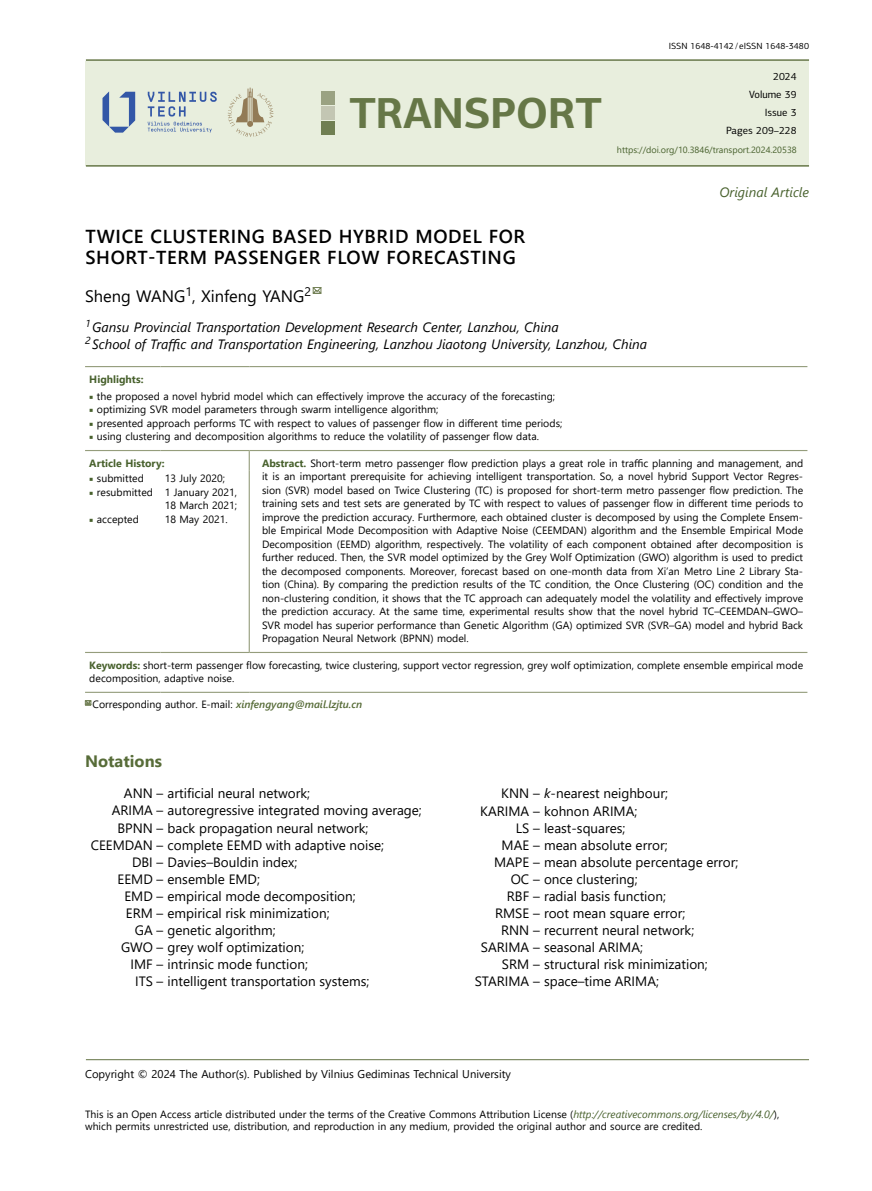
<style>
.page{position:relative;width:872px;height:1191px;background:#fff}
.page>*{position:absolute;margin:0;border:0;box-sizing:border-box;transform-origin:0 0}
.t1{font:700 43.5px "PF Centro Sans Pro";letter-spacing:-.01em;color:#667747}
.t2{font:600 18.75px/21px "Segoe UI";letter-spacing:.035em;color:#000}
.t3{font:16.5px "Segoe UI";color:#000}
.t4{font:700 16.5px "Segoe UI";color:#576c38}
.t5{font:13.5px "Segoe UI";color:#000}
.t6{font:italic 13.5px/17.2px "Segoe UI";color:#000}
.t7{font:italic 13.5px "Segoe UI";color:#48612d}
.t8{font:11.25px "Segoe UI";color:#000}
.t9{font:10.5px/13.5px "Segoe UI";color:#000}
.t10{font:10.5px/17.9px "PF Centro Sans Pro";color:#000;text-align:right}
.t11{font:700 10.5px "Segoe UI";color:#48612d}
.t12{font:9px "Segoe UI";color:#48612d}
.t13{font:9px "PF Centro Sans Pro";color:#000}
.s1{font-family:"Minion Pro";color:#48612d}
.s2{font-weight:700;color:#48612d}
.s3{font-weight:600;font-style:italic;color:#576c38}
.s4{font-style:italic}
.s5{font-style:italic;color:#48612d}
</style>
<div class="page">
<svg style="left:312px;top:287px;width:10px;height:7px"></svg>
<hr style="left:85px;top:366px;width:75px;height:1px;background:#959d7c">
<hr style="left:160px;top:366px;width:89px;height:1px;background:#959d7c">
<hr style="left:249px;top:366px;width:558px;height:1px;background:#959d7c">
<hr style="left:85px;top:450px;width:75px;height:1px;background:#959d7c">
<hr style="left:160px;top:450px;width:89px;height:1px;background:#959d7c">
<hr style="left:85px;top:652px;width:75px;height:1px;background:#959d7c">
<hr style="left:160px;top:652px;width:89px;height:1px;background:#959d7c">
<hr style="left:85px;top:692px;width:75px;height:1px;background:#959d7c">
<hr style="left:160px;top:692px;width:89px;height:1px;background:#959d7c">
<hr style="left:249px;top:692px;width:558px;height:1px;background:#959d7c">
<hr style="left:249px;top:450px;width:558px;height:1px;background:#959d7c">
<svg style="left:249px;top:451px;width:1px;height:19px"></svg>
<hr style="left:249px;top:470px;width:1px;height:182px;background:#959d7c">
<hr style="left:249px;top:652px;width:558px;height:1px;background:#959d7c">
<svg style="left:84px;top:700px;width:8px;height:5px"></svg>
<div style="left:86px;top:61px;width:723px;height:104px;background:#e8eedd"></div>
<hr style="left:86px;top:59px;width:723px;height:2px;background:#667747">
<hr style="left:86px;top:165px;width:723px;height:2px;background:#667747">
<hr style="left:86px;top:1059px;width:723px;height:1px;background:#748258">
<svg style="left:228px;top:88px;width:45px;height:49px"></svg>
<svg style="left:148px;top:92px;width:69px;height:24px"></svg>
<svg style="left:102px;top:91px;width:33px;height:42px"></svg>
<svg style="left:148px;top:122px;width:64px;height:11px"></svg>
<div style="left:321px;top:91px;width:13px;height:14px;background:#9aa282"></div>
<div style="left:321px;top:106px;width:13px;height:14px;background:#c3c6b3"></div>
<div style="left:321px;top:121px;width:13px;height:13px;background:#707f52"></div>
<h1 class="t1" style="left:349px;top:86px;width:254px">TRANSPORT</h1>
<p class="t13" style="left:668px;top:41px;width:142px">ISSN 1648-4142/eISSN 1648-3480</p>
<p class="t10" style="left:726px;top:68px;width:72px">2024<br>Volume 39<br>Issue 3<br>Pages 209–228</p>
<p class="t12" style="left:617px;top:141px;width:181px">https://doi.org/10.3846/transport.2024.20538</p>
<p class="t7" style="left:719px;top:180px;width:91px">Original Article</p>
<h2 class="t2" style="left:85px;top:225px;width:441px">TWICE CLUSTERING BASED HYBRID MODEL FOR<br>SHORT-TERM PASSENGER FLOW FORECASTING</h2>
<h3 class="t3" style="left:85px;top:280px;width:228px">Sheng WANG<sup>1</sup>, Xinfeng YANG<sup>2</sup></h3>
<p class="t6" style="left:85px;top:316px;width:563px"><sup>1</sup> Gansu Provincial Transportation Development Research Center, Lanzhou, China<br><sup>2</sup> School of Traffic and Transportation Engineering, Lanzhou Jiaotong University, Lanzhou, China</p>
<p class="t11" style="left:89px;top:370px;width:56px">Highlights:</p>
<p class="t9" style="left:89px;top:388px;width:467px"><span class="s1">■</span> the proposed a novel hybrid model which can effectively improve the accuracy of the forecasting;</p>
<p class="t9" style="left:89px;top:402px;width:351px"><span class="s1">■</span> optimizing SVR model parameters through swarm intelligence algorithm;</p>
<p class="t9" style="left:89px;top:415px;width:474px"><span class="s1">■</span> presented approach performs TC with respect to values of passenger flow in different time periods;</p>
<p class="t9" style="left:89px;top:429px;width:451px"><span class="s1">■</span> using clustering and decomposition algorithms to reduce the volatility of passenger flow data.</p>
<p class="t11" style="left:89px;top:453px;width:77px">Article History:</p>
<p class="t9" style="left:262px;top:455px;width:542px;text-align:justify"><span class="s2">Abstract.</span> Short-term metro passenger flow prediction plays a great role in traffic planning and management, and it is an important prerequisite for achieving intelligent transportation. So, a novel hybrid Support Vector Regres&shy;sion (SVR) model based on Twice Clustering (TC) is proposed for short-term metro passenger flow prediction. The training sets and test sets are generated by TC with respect to values of passenger flow in different time periods to improve the prediction accuracy. Furthermore, each obtained cluster is decomposed by using the Complete Ensem&shy;ble Empirical Mode Decomposition with Adaptive Noise (CEEMDAN) algorithm and the Ensemble Empirical Mode Decomposition (EEMD) algorithm, respectively. The volatility of each component obtained after decomposition is further reduced. Then, the SVR model optimized by the Grey Wolf Optimization (GWO) algorithm is used to predict the decomposed components. Moreover, forecast based on one-month data from Xi’an Metro Line 2 Library Sta&shy;tion (China). By comparing the prediction results of the TC condition, the Once Clustering (OC) condition and the non-clustering condition, it shows that the TC approach can adequately model the volatility and effectively improve the prediction accuracy. At the same time, experimental results show that the novel hybrid TC–CEEMDAN–GWO– SVR model has superior performance than Genetic Algorithm (GA) optimized SVR (SVR–GA) model and hybrid Back Propagation Neural Network (BPNN) model.</p>
<p class="t9" style="left:89px;top:471px;width:56px"><span class="s1">■</span> submitted</p>
<p class="t9" style="left:89px;top:484px;width:65px"><span class="s1">■</span> resubmitted</p>
<p class="t9" style="left:89px;top:511px;width:51px"><span class="s1">■</span> accepted</p>
<p class="t9" style="left:165px;top:471px;width:74px">13 July 2020;<br>1 January 2021,<br>18 March 2021;<br>18 May 2021.</p>
<p class="t9" style="left:89px;top:657px;width:715px"><span class="s2">Keywords:</span> short-term passenger flow forecasting, twice clustering, support vector regression, grey wolf optimization, complete ensemble empirical mode decomposition, adaptive noise.</p>
<p class="t9" style="left:92px;top:697px;width:271px">Corresponding author. E-mail: <span class="s3">xinfengyang@mail.lzjtu.cn</span></p>
<h3 class="t4" style="left:85px;top:746px;width:78px">Notations</h3>
<p class="t5" style="left:124px;top:781px;width:188px">ANN – artificial neural network;</p>
<p class="t5" style="left:112px;top:798px;width:312px">ARIMA – autoregressive integrated moving average;</p>
<p class="t5" style="left:117px;top:815px;width:253px">BPNN – back propagation neural network;</p>
<p class="t5" style="left:91px;top:832px;width:295px">CEEMDAN – complete EEMD with adaptive noise;</p>
<p class="t5" style="left:132px;top:849px;width:167px">DBI – Davies–Bouldin index;</p>
<p class="t5" style="left:118px;top:866px;width:144px">EEMD – ensemble EMD;</p>
<p class="t5" style="left:124px;top:883px;width:233px">EMD – empirical mode decomposition;</p>
<p class="t5" style="left:126px;top:900px;width:205px">ERM – empirical risk minimization;</p>
<p class="t5" style="left:135px;top:917px;width:142px">GA – genetic algorithm;</p>
<p class="t5" style="left:121px;top:934px;width:185px">GWO – grey wolf optimization;</p>
<p class="t5" style="left:131px;top:951px;width:179px">IMF – intrinsic mode function;</p>
<p class="t5" style="left:135px;top:968px;width:236px">ITS – intelligent transportation systems;</p>
<p class="t5" style="left:501px;top:781px;width:168px">KNN – <span class="s4">k</span>-nearest neighbour;</p>
<p class="t5" style="left:480px;top:798px;width:159px">KARIMA – kohnon ARIMA;</p>
<p class="t5" style="left:516px;top:815px;width:111px">LS – least-squares;</p>
<p class="t5" style="left:501px;top:832px;width:167px">MAE – mean absolute error;</p>
<p class="t5" style="left:494px;top:849px;width:246px">MAPE – mean absolute percentage error;</p>
<p class="t5" style="left:511px;top:866px;width:128px">OC – once clustering;</p>
<p class="t5" style="left:507px;top:883px;width:161px">RBF – radial basis function;</p>
<p class="t5" style="left:495px;top:900px;width:192px">RMSE – root mean square error;</p>
<p class="t5" style="left:501px;top:917px;width:195px">RNN – recurrent neural network;</p>
<p class="t5" style="left:481px;top:934px;width:163px">SARIMA – seasonal ARIMA;</p>
<p class="t5" style="left:502px;top:951px;width:207px">SRM – structural risk minimization;</p>
<p class="t5" style="left:475px;top:968px;width:186px">STARIMA – space–time ARIMA;</p>
<p class="t8" style="left:85px;top:1063px;width:427px">Copyright © 2024 The Author(s). Published by Vilnius Gediminas Technical University</p>
<p class="t9" style="left:85px;top:1107px;width:695px;line-height:12px">This is an Open Access article distributed under the terms of the Creative Commons Attribution License (<span class="s5">http://creativecommons.org/licenses/by/4.0/</span>), which permits unrestricted use, distribution, and reproduction in any medium, provided the original author and source are credited.</p>
</div>
